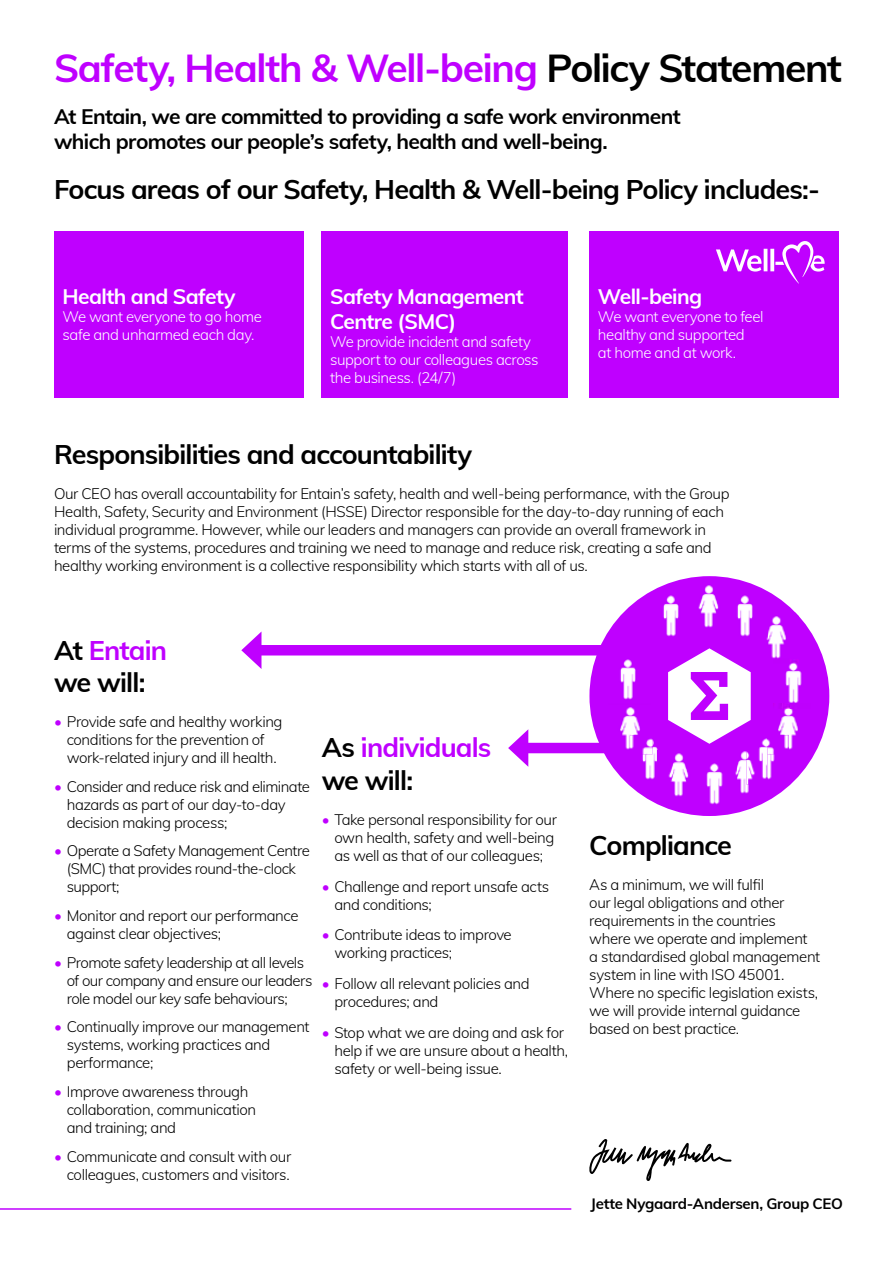
<style>
.page{position:relative;width:893px;height:1263px;background:#fff}
.page>*{position:absolute;margin:0;border:0;box-sizing:border-box;transform-origin:0 0}
.t1{font:39px "Mulish";letter-spacing:-.035em;color:#bf00ff}
.t2{font:27px/32.4px "Mulish";letter-spacing:-.03em;color:#000}
.t3{font:27px/32.4px "Mulish";letter-spacing:-.03em;color:#bf00ff}
.t4{font:21px/25.2px "Mulish";letter-spacing:-.03em;color:#000}
.t5{font:21px/25.2px "Mulish";letter-spacing:-.03em;color:#fff}
.t6{font:300 15px/18px "Mulish";letter-spacing:-.03em;color:#000}
.t7{font:300 15px/18px "Mulish";letter-spacing:-.025em;color:#fff}
.t8{font:15px "Mulish";letter-spacing:-.02em;color:#000}
.s1{color:#000}
.s2{color:#bf00ff}
</style>
<div class="page">
<div style="left:254px;top:645px;width:357px;height:10px;background:#bf00ff"></div>
<svg style="left:241px;top:632px;width:20px;height:37px"></svg>
<div style="left:520px;top:743px;width:91px;height:10px;background:#bf00ff"></div>
<svg style="left:508px;top:729px;width:20px;height:38px"></svg>
<div style="left:589px;top:576px;width:240px;height:240px;background:#bf00ff;border-radius:50%"></div>
<img style="left:706px;top:763px;width:17px;height:42px">
<img style="left:759px;top:738px;width:16px;height:42px">
<img style="left:773px;top:663px;width:29px;height:41px">
<img style="left:642px;top:740px;width:16px;height:40px">
<img style="left:620px;top:659px;width:16px;height:41px">
<img style="left:663px;top:595px;width:16px;height:42px">
<img style="left:737px;top:595px;width:16px;height:42px">
<img style="left:737px;top:751px;width:12px;height:43px">
<img style="left:735px;top:768px;width:2px;height:8px">
<img style="left:746px;top:748px;width:22px;height:36px">
<img style="left:778px;top:708px;width:20px;height:42px">
<img style="left:767px;top:735px;width:22px;height:19px">
<img style="left:773px;top:704px;width:17px;height:4px">
<img style="left:768px;top:613px;width:31px;height:46px">
<img style="left:790px;top:660px;width:8px;height:3px">
<img style="left:698px;top:585px;width:21px;height:43px">
<img style="left:672px;top:753px;width:17px;height:44px">
<img style="left:668px;top:766px;width:4px;height:16px">
<img style="left:620px;top:707px;width:20px;height:43px">
<img style="left:630px;top:735px;width:23px;height:19px">
<svg style="left:668px;top:648px;width:83px;height:96px"></svg>
<hr style="left:0;top:1208px;width:571px;height:2px;background:#bf00ff">
<div style="left:54px;top:231px;width:250px;height:167px;background:#bf00ff"></div>
<div style="left:322px;top:231px;width:246px;height:167px;background:#bf00ff"></div>
<div style="left:589px;top:231px;width:250px;height:167px;background:#bf00ff"></div>
<svg style="left:716px;top:241px;width:109px;height:43px"></svg>
<svg style="left:589px;top:1139px;width:142px;height:42px"></svg>
<h1 class="t1" style="left:54px;top:39px;width:790px">Safety, Health &amp; Well-being <span class="s1">Policy Statement</span></h1>
<h3 class="t4" style="left:54px;top:103px;width:628px">At Entain, we are committed to providing a safe work environment which promotes our people’s safety, health and well-being.</h3>
<h2 class="t2" style="left:54px;top:172px;width:767px">Focus areas of our Safety, Health &amp; Well-being Policy includes:-</h2>
<h3 class="t5" style="left:63px;top:282px;width:174px">Health and Safety</h3>
<p class="t7" style="left:62px;top:306px;width:201px">We want everyone to go home safe and unharmed each day.</p>
<h3 class="t5" style="left:330px;top:282px;width:195px">Safety Management<br>Centre (SMC)</h3>
<p class="t7" style="left:330px;top:332px;width:210px">We provide incident and safety support to our colleagues across the business. (24/7)</p>
<h3 class="t5" style="left:598px;top:282px;width:106px">Well-being</h3>
<p class="t7" style="left:598px;top:306px;width:167px">We want everyone to feel healthy and supported<br>at home and at work.</p>
<h2 class="t2" style="left:54px;top:437px;width:419px">Responsibilities and accountability</h2>
<p class="t6" style="left:54px;top:484px;width:677px">Our CEO has overall accountability for Entain’s safety, health and well-being performance, with the Group Health, Safety, Security and Environment (HSSE) Director responsible for the day-to-day running of each individual programme. However, while our leaders and managers can provide an overall framework in terms of the systems, procedures and training we need to manage and reduce risk, creating a safe and healthy working environment is a collective responsibility which starts with all of us.</p>
<h2 class="t2" style="left:54px;top:632px;width:115px">At <span class="s2">Entain </span>we will:</h2>
<p class="t6" style="left:54px;top:712px;width:230px;text-align:center"><span class="s2">•</span> Provide safe and healthy working conditions for the prevention of work-related injury and ill health.</p>
<p class="t6" style="left:67px;top:777px;width:245px;text-indent:-13px"><span class="s2">•</span> Consider and reduce risk and eliminate hazards as part of our day-to-day decision making process;</p>
<p class="t6" style="left:67px;top:841px;width:245px;text-indent:-13px"><span class="s2">•</span> Operate a Safety Management Centre (SMC) that provides round-the-clock support;</p>
<p class="t6" style="left:67px;top:906px;width:233px;text-indent:-13px"><span class="s2">•</span> Monitor and report our performance against clear objectives;</p>
<p class="t6" style="left:67px;top:952px;width:247px;text-indent:-13px"><span class="s2">•</span> Promote safety leadership at all levels of our company and ensure our leaders role model our key safe behaviours;</p>
<p class="t6" style="left:67px;top:1017px;width:244px;text-indent:-13px"><span class="s2">•</span> Continually improve our management systems, working practices and performance;</p>
<p class="t6" style="left:67px;top:1082px;width:191px;text-indent:-13px"><span class="s2">•</span> Improve awareness through collaboration, communication and training; and</p>
<p class="t6" style="left:54px;top:1146px;width:239px;text-align:right"><span class="s2">•</span> Communicate and consult with our colleagues, customers and visitors.</p>
<h2 class="t3" style="left:322px;top:730px;width:171px"><span class="s1">As</span> individuals <span class="s1">we will:</span></h2>
<p class="t6" style="left:334px;top:810px;width:224px;text-indent:-13px"><span class="s2">•</span> Take personal responsibility for our own health, safety and well-being as well as that of our colleagues;</p>
<p class="t6" style="left:334px;top:876px;width:216px;text-indent:-13px"><span class="s2">•</span> Challenge and report unsafe acts and conditions;</p>
<p class="t6" style="left:334px;top:925px;width:179px;text-indent:-13px"><span class="s2">•</span> Contribute ideas to improve working practices;</p>
<p class="t6" style="left:334px;top:974px;width:197px;text-indent:-13px"><span class="s2">•</span> Follow all relevant policies and procedures; and</p>
<p class="t6" style="left:334px;top:1023px;width:235px;text-indent:-13px"><span class="s2">•</span> Stop what we are doing and ask for help if we are unsure about a health, safety or well-being issue.</p>
<h2 class="t2" style="left:589px;top:828px;width:144px">Compliance</h2>
<p class="t6" style="left:589px;top:875px;width:232px">As a minimum, we will fulfil<br>our legal obligations and other requirements in the countries where we operate and implement<br>a standardised global management system in line with ISO 45001.<br>Where no specific legislation exists, we will provide internal guidance based on best practice.</p>
<p class="t8" style="left:591px;top:1193px;width:254px">Jette Nygaard-Andersen, Group CEO</p>
</div>
